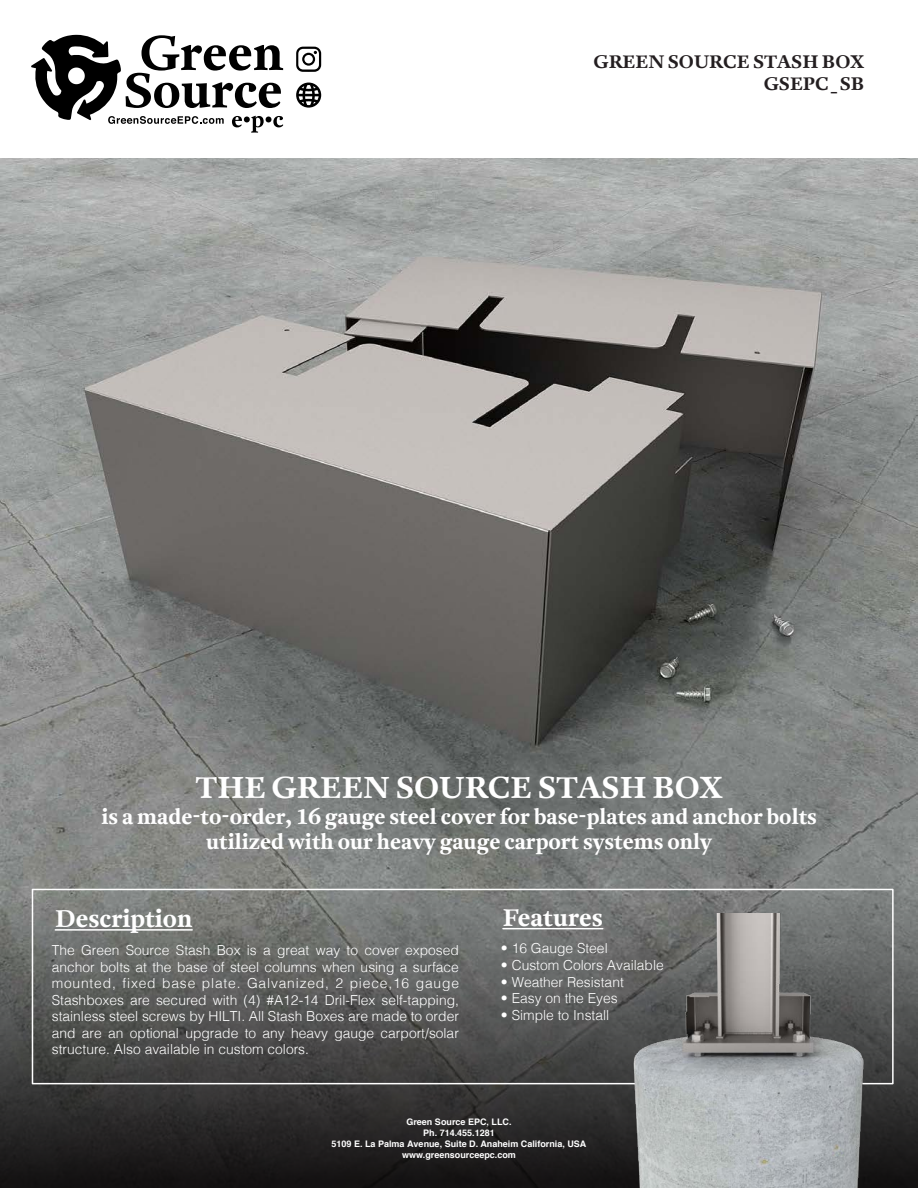
<style>
.page{position:relative;width:918px;height:1188px;background:#fff}
.page>*{position:absolute;margin:0;border:0;box-sizing:border-box;transform-origin:0 0}
.t1{font:700 30px "Antwerp";color:#fff}
.t2{font:700 24px "Antwerp";color:#fff}
.t3{font:700 21px/25.2px "Antwerp";color:#fff;text-align:center}
.t4{font:700 18px "Antwerp";color:#231e20}
.t5{font:300 13.8px/16.6px "Helvetica";color:#fff;text-align:justify}
.t6{font:700 9px/10.8px "Helvetica";color:#fff;text-align:center}
</style>
<div class="page">
<img style="left:0;top:158px;width:918px;height:655px">
<svg style="left:0;top:813px;width:918px;height:375px;background:#595a59"></svg>
<hr style="left:503px;top:928px;width:100px;height:1px;background:#fff">
<hr style="left:55px;top:929px;width:137px;height:2px;background:#fff">
<div style="left:32px;top:889px;width:862px;height:195px;border:2px solid #fff"></div>
<img style="left:606px;top:913px;width:282px;height:275px">
<svg style="left:31px;top:35px;width:252px;height:98px"></svg>
<svg style="left:296px;top:83px;width:25px;height:25px"></svg>
<svg style="left:296px;top:47px;width:25px;height:25px"></svg>
<h3 class="t4" style="left:593px;top:49px;width:272px">GREEN SOURCE STASH BOX</h3>
<h3 class="t4" style="left:764px;top:71px;width:102px">GSEPC_SB</h3>
<h1 class="t1" style="left:196px;top:767px;width:528px">THE GREEN SOURCE STASH BOX</h1>
<h3 class="t3" style="left:101px;top:804px;width:717px">is a made-to-order, 16 gauge steel cover for base-plates and anchor bolts utilized with our heavy gauge carport systems only</h3>
<h2 class="t2" style="left:55px;top:902px;width:138px">Description</h2>
<p class="t5" style="left:52px;top:941px;width:409px">The Green Source Stash Box is a great way to cover exposed anchor bolts at the base of steel columns when using a surface mounted, fixed base plate. Galvanized, 2 piece,16 gauge Stashboxes are secured with (4) #A12-14 Dril-Flex self-tapping, stainless steel screws by HILTI. All Stash Boxes are made to order and are an optional upgrade to any heavy gauge carport/solar structure. Also available in custom colors.</p>
<h2 class="t2" style="left:503px;top:901px;width:101px">Features</h2>
<p class="t5" style="left:501px;top:939px;width:108px">• 16 Gauge Steel</p>
<p class="t5" style="left:501px;top:956px;width:164px">• Custom Colors Available</p>
<p class="t5" style="left:501px;top:972px;width:124px">• Weather Resistant</p>
<p class="t5" style="left:501px;top:989px;width:118px">• Easy on the Eyes</p>
<p class="t5" style="left:501px;top:1006px;width:110px">• Simple to Install</p>
<p class="t6" style="left:332px;top:1117px;width:256px">Green Source EPC, LLC.<br>Ph. 714.455.1281<br>5109 E. La Palma Avenue, Suite D. Anaheim California, USA www.greensourceepc.com</p>
</div>
